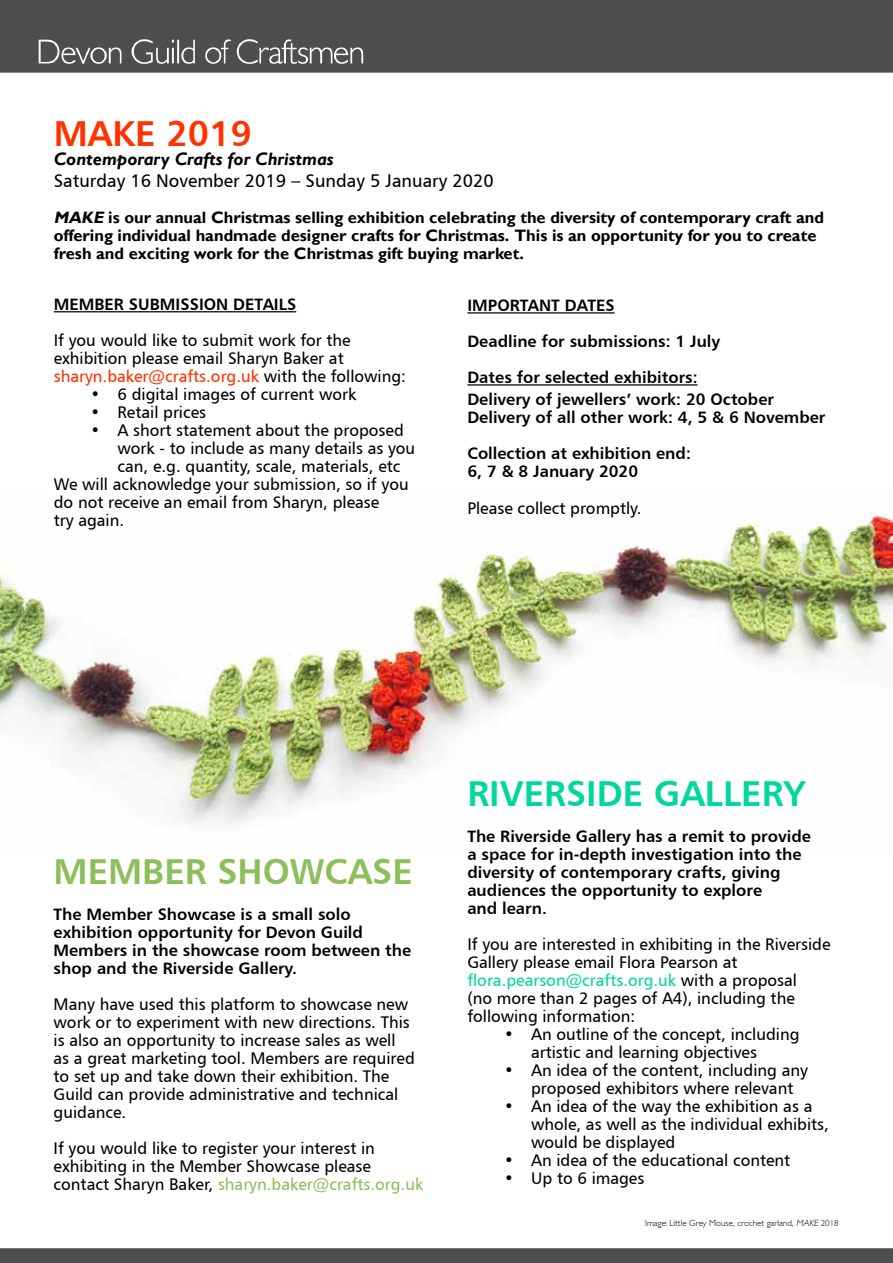
<style>
.page{position:relative;width:893px;height:1263px;background:#fff}
.page>*{position:absolute;margin:0;border:0;box-sizing:border-box;transform-origin:0 0}
.t1{font:36px "Humanist 777 BT Bold B";color:#00d79c}
.t2{font:36px "Humanist 777 BT Bold B";color:#8dbe5a}
.t3{font:36px "Humanist 777 BT Bold B";color:#ff3200}
.t4{font:18px "Humanist 777 BT Roman B";color:#000}
.t5{font:italic 700 18px "Gill Sans";color:#000}
.t6{font:16.5px/18px "Humanist 777 BT Roman B";color:#000}
.t7{font:16.5px/18px "Humanist 777 BT Bold B";color:#000}
.t8{font:700 16.5px/18px "Gill Sans";color:#000}
.t9{font:300 9px "Gill Light S Si";color:#000}
.s1{font-style:italic}
.s2{color:#ff3200}
.s3{color:#8dbe5a}
.s4{color:#00d79c}
</style>
<div class="page">
<img style="left:0;top:511px;width:893px;height:312px">
<div style="left:0;top:1248px;width:893px;height:15px;background:#4e4e4e"></div>
<div style="left:0;top:0;width:893px;height:73px;background:#4e4e4e"></div>
<hr style="left:54px;top:311px;width:242px;height:1px;background:#000">
<hr style="left:467px;top:312px;width:148px;height:2px;background:#000">
<hr style="left:467px;top:384px;width:231px;height:2px;background:#000">
<h1 class="t3" style="left:54px;top:110px;width:199px">MAKE 2019</h1>
<p class="t5" style="left:54px;top:149px;width:281px">Contemporary Crafts for Christmas</p>
<p class="t4" style="left:54px;top:169px;width:441px">Saturday 16 November 2019 – Sunday 5 January 2020</p>
<p class="t8" style="left:54px;top:209px;width:772px"><span class="s1">MAKE</span> is our annual Christmas selling exhibition celebrating the diversity of contemporary craft and offering individual handmade designer crafts for Christmas. This is an opportunity for you to create fresh and exciting work for the Christmas gift buying market.</p>
<p class="t7" style="left:54px;top:295px;width:244px">MEMBER SUBMISSION DETAILS</p>
<p class="t6" style="left:54px;top:331px;width:354px">If you would like to submit work for the exhibition please email Sharyn Baker at <span class="s2">sharyn.baker@crafts.org.uk</span> with the following:</p>
<p class="t6" style="left:91px;top:385px;width:267px">• 6 digital images of current work</p>
<p class="t6" style="left:91px;top:403px;width:117px">• Retail prices</p>
<p class="t6" style="left:91px;top:421px;width:315px">• A short statement about the proposed</p>
<p class="t6" style="left:118px;top:439px;width:299px">work - to include as many details as you</p>
<p class="t6" style="left:118px;top:457px;width:284px">can, e.g. quantity, scale, materials, etc</p>
<p class="t6" style="left:54px;top:475px;width:356px">We will acknowledge your submission, so if you</p>
<p class="t6" style="left:54px;top:493px;width:327px">do not receive an email from Sharyn, please</p>
<p class="t6" style="left:54px;top:511px;width:72px">try again.</p>
<p class="t7" style="left:467px;top:287px;width:254px;line-height:36px">IMPORTANT DATES<br>Deadline for submissions: 1 July<br>Dates for selected exhibitors:</p>
<p class="t7" style="left:467px;top:390px;width:360px">Delivery of jewellers’ work: 20 October<br>Delivery of all other work: 4, 5 &amp; 6 November</p>
<p class="t7" style="left:467px;top:444px;width:225px">Collection at exhibition end:<br>6, 7 &amp; 8 January 2020</p>
<p class="t6" style="left:467px;top:498px;width:176px">Please collect promptly.</p>
<h1 class="t2" style="left:54px;top:849px;width:361px">MEMBER SHOWCASE</h1>
<p class="t7" style="left:54px;top:905px;width:359px">The Member Showcase is a small solo exhibition opportunity for Devon Guild Members in the showcase room between the shop and the Riverside Gallery.</p>
<p class="t6" style="left:54px;top:995px;width:363px">Many have used this platform to showcase new work or to experiment with new directions. This is also an opportunity to increase sales as well as a great marketing tool. Members are required to set up and take down their exhibition. The Guild can provide administrative and technical guidance.</p>
<p class="t6" style="left:54px;top:1139px;width:371px">If you would like to register your interest in exhibiting in the Member Showcase please contact Sharyn Baker, <span class="s3">sharyn.baker@crafts.org.uk</span></p>
<h1 class="t1" style="left:467px;top:771px;width:339px">RIVERSIDE GALLERY</h1>
<p class="t7" style="left:467px;top:827px;width:345px">The Riverside Gallery has a remit to provide a space for in-depth investigation into the diversity of contemporary crafts, giving audiences the opportunity to explore<br>and learn.</p>
<p class="t6" style="left:467px;top:935px;width:365px">If you are interested in exhibiting in the Riverside Gallery please email Flora Pearson at <span class="s4">flora.pearson@crafts.org.uk</span> with a proposal<br>(no more than 2 pages of A4), including the following information:</p>
<p class="t6" style="left:531px;top:1025px;width:270px;text-indent:-27px">• An outline of the concept, including artistic and learning objectives</p>
<p class="t6" style="left:531px;top:1061px;width:278px;text-indent:-27px">• An idea of the content, including any proposed exhibitors where relevant</p>
<p class="t6" style="left:531px;top:1097px;width:299px;text-indent:-27px">• An idea of the way the exhibition as a whole, as well as the individual exhibits, would be displayed</p>
<p class="t6" style="left:504px;top:1151px;width:288px">• An idea of the educational content</p>
<p class="t6" style="left:504px;top:1169px;width:142px">• Up to 6 images</p>
<p class="t9" style="left:645px;top:1218px;width:195px">Image: Little Grey Mouse, crochet garland, <span class="s1">MAKE</span> 2018</p>
</div>
